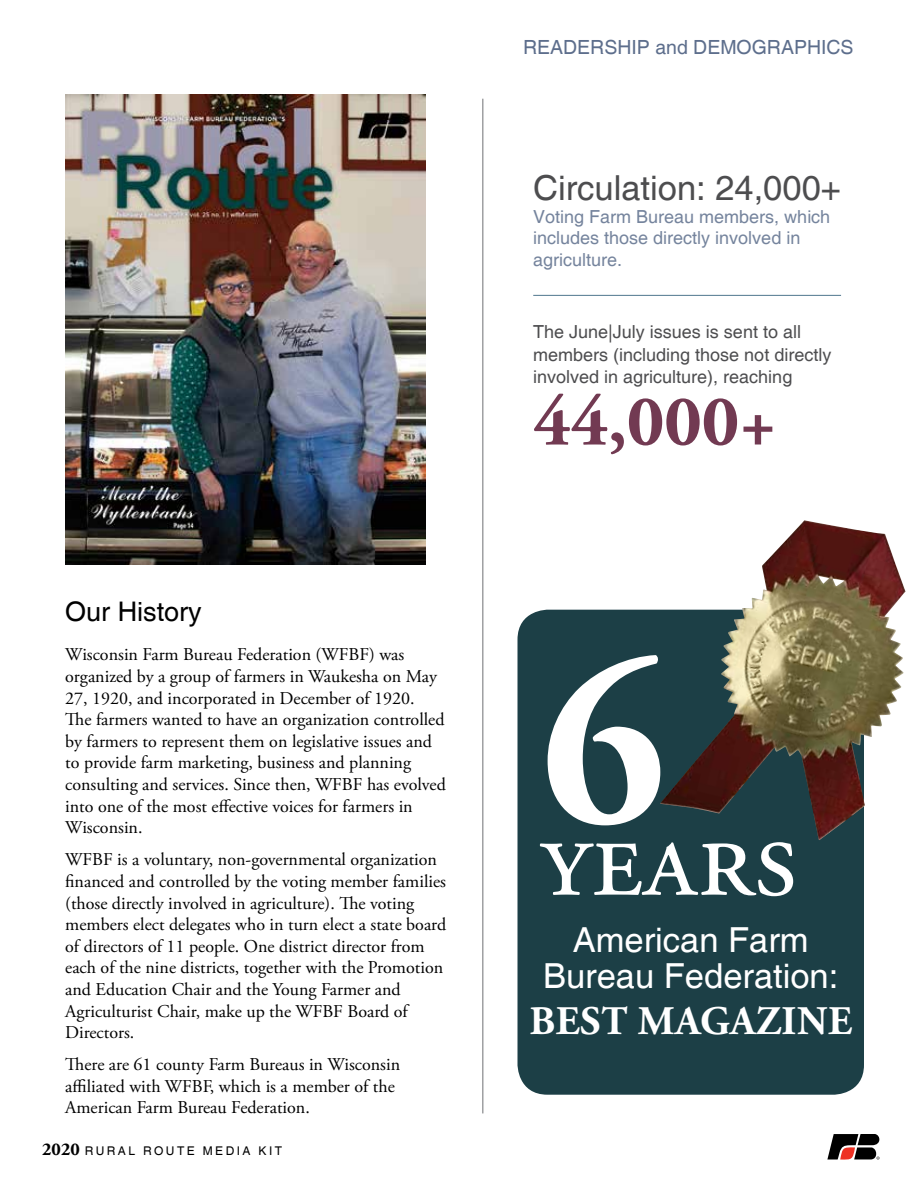
<style>
.page{position:relative;width:918px;height:1188px;background:#fff}
.page>*{position:absolute;margin:0;border:0;box-sizing:border-box;transform-origin:0 0}
.t1{font:117px "Adobe Garamond Pro";color:#fff}
.t2{font:700 72px "Adobe Garamond Pro";color:#723a52}
.t3{font:700 40.5px "Adobe Garamond Pro";letter-spacing:.015em;color:#fff}
.t4{font:34.5px/36px "Helvetica";color:#fff;text-align:center}
.t5{font:34.5px "Helvetica";color:#4d4d4f}
.t6{font:27px "Helvetica";color:#000}
.t7{font:19.5px "Helvetica";color:#5d6e8c}
.t8{font:18px/21.6px "Adobe Garamond Pro";color:#000}
.t9{font:18px/22.5px "Helvetica";color:#4d4d4f}
.t10{font:18px/21.6px "Helvetica";color:#75849d}
.t11{font:12px "Helvetica";letter-spacing:.2em;color:#000}
.s1{font-family:"Adobe Garamond Pro";font-weight:700;font-size:18px}
</style>
<div class="page">
<img style="left:65px;top:95px;width:360px;height:470px">
<hr style="left:482px;top:99px;width:1px;height:1014px;background:#6f7073">
<div style="left:518px;top:610px;width:346px;height:485px;background:#1c3f46;border-radius:30px"></div>
<hr style="left:533px;top:295px;width:308px;height:1px;background:#4f768d">
<svg style="left:827px;top:1134px;width:53px;height:26px"></svg>
<img style="left:660px;top:522px;width:237px;height:318px">
<h3 class="t6" style="left:65px;top:596px;width:138px">Our History</h3>
<p class="t8" style="left:65px;top:645px;width:382px">Wisconsin Farm Bureau Federation (WFBF) was organized by a group of farmers in Waukesha on May 27, 1920, and incorporated in December of 1920.<br>The farmers wanted to have an organization controlled by farmers to represent them on legislative issues and to provide farm marketing, business and planning consulting and services. Since then, WFBF has evolved into one of the most effective voices for farmers in Wisconsin.</p>
<p class="t8" style="left:65px;top:849px;width:382px">WFBF is a voluntary, non-governmental organization financed and controlled by the voting member families (those directly involved in agriculture). The voting members elect delegates who in turn elect a state board of directors of 11 people. One district director from each of the nine districts, together with the Promotion and Education Chair and the Young Farmer and Agriculturist Chair, make up the WFBF Board of Directors.</p>
<p class="t8" style="left:65px;top:1054px;width:336px">There are 61 county Farm Bureaus in Wisconsin affiliated with WFBF, which is a member of the<br>American Farm Bureau Federation.</p>
<p class="t11" style="left:42px;top:1144px;width:241px"><span class="s1">2020</span> RURAL ROUTE MEDIA KIT</p>
<p class="t7" style="left:523px;top:36px;width:332px">READERSHIP and DEMOGRAPHICS</p>
<h3 class="t5" style="left:533px;top:168px;width:309px">Circulation: 24,000+</h3>
<p class="t10" style="left:533px;top:206px;width:299px">Voting Farm Bureau members, which includes those directly involved in agriculture.</p>
<p class="t9" style="left:533px;top:321px;width:300px">The June|July issues is sent to all members (including those not directly involved in agriculture), reaching</p>
<h2 class="t2" style="left:533px;top:380px;width:245px">44,000+</h2>
<h1 class="t1" style="left:541px;top:787px;width:259px"><sup>6</sup>years</h1>
<h3 class="t4" style="left:543px;top:923px;width:297px">American Farm<br>Bureau Federation:</h3>
<h3 class="t3" style="left:529px;top:998px;width:324px">BEST MAGAZINE</h3>
</div>
